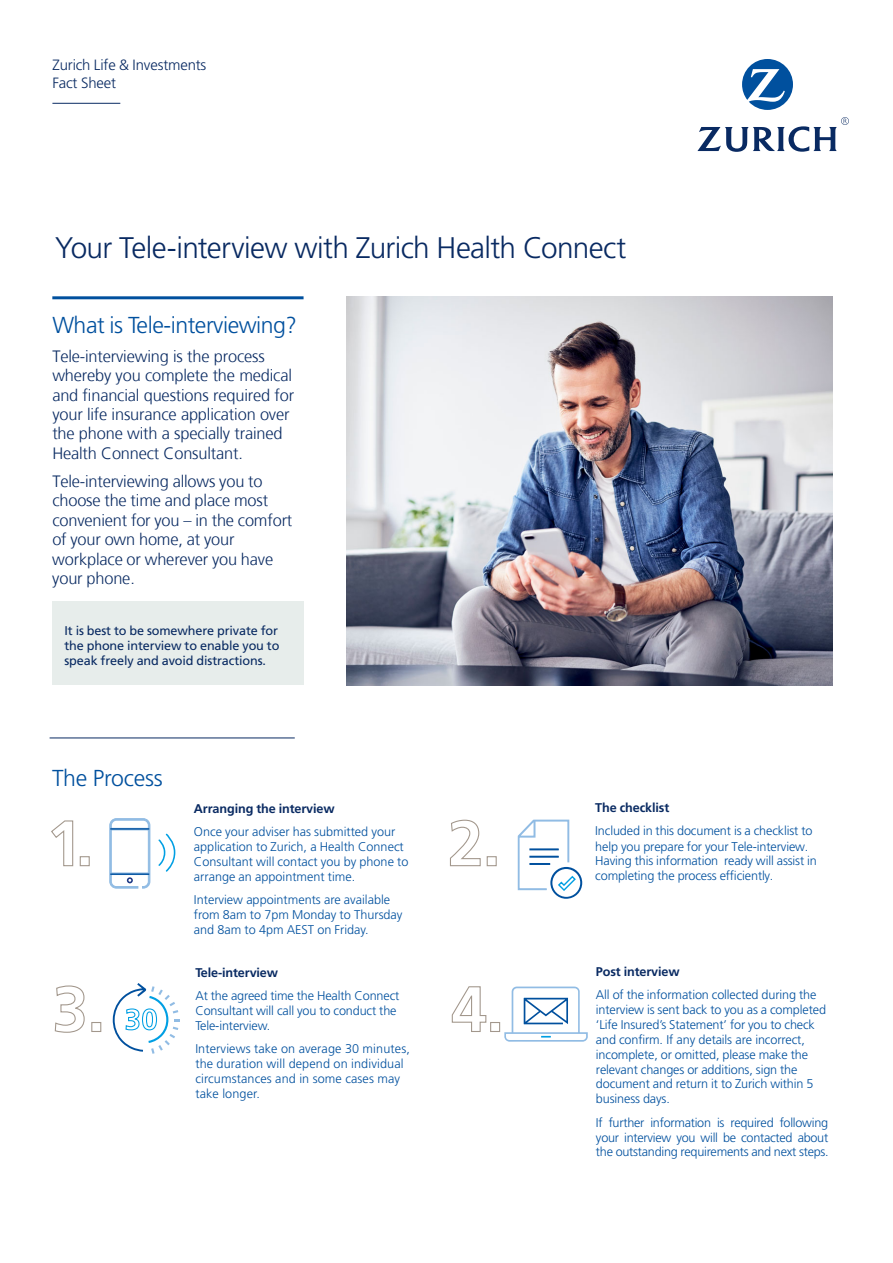
<style>
.page{position:relative;width:893px;height:1263px;background:#fff}
.page>*{position:absolute;margin:0;border:0;box-sizing:border-box;transform-origin:0 0}
.t1{font:300 29.85px "Frutiger LT Std";letter-spacing:-.025em;color:#092a62}
.t2{font:300 23.1px "Frutiger LT Std";letter-spacing:-.02em;color:#00509e}
.t3{font:300 16.35px/19.4px "Frutiger";letter-spacing:-.01em;color:#092a62}
.t4{font:300 14.85px/17.9px "Frutiger LT Std";letter-spacing:-.01em;color:#092a62}
.t5{font:300 12.6px/14.9px "Frutiger LT Std";letter-spacing:-.01em;color:#00509e}
.t6{font:300 12.6px/14.9px "Frutiger LT Std";letter-spacing:.01em;color:#00509e}
.t7{font:12.6px/14.9px "Frutiger LT Std";letter-spacing:-.01em;color:#092a62;text-align:justify}
.s1{font-weight:700;color:#092a62}
.s2{font-family:"Frutiger";font-weight:700;color:#092a62}
.s3{font-family:"Frutiger"}
</style>
<div class="page">
<hr style="left:52px;top:103px;width:68px;height:1px;background:#092a62">
<hr style="left:52px;top:296px;width:252px;height:3px;background:#00509e">
<svg style="left:51px;top:820px;width:23px;height:47px"></svg>
<div style="left:80px;top:856px;width:10px;height:10px;border:1px solid #a2978c"></div>
<svg style="left:450px;top:819px;width:31px;height:48px"></svg>
<div style="left:487px;top:856px;width:10px;height:10px;border:1px solid #a2978c"></div>
<svg style="left:54px;top:985px;width:31px;height:48px"></svg>
<div style="left:91px;top:1022px;width:10px;height:10px;border:1px solid #a2978c"></div>
<svg style="left:451px;top:986px;width:36px;height:46px"></svg>
<div style="left:490px;top:1022px;width:10px;height:10px;border:1px solid #a2978c"></div>
<hr style="left:50px;top:737px;width:245px;height:1px;background:#092a62">
<svg style="left:158px;top:834px;width:17px;height:38px"></svg>
<svg style="left:109px;top:818px;width:42px;height:71px"></svg>
<hr style="left:110px;top:828px;width:39px;height:2px;background:#00509e">
<hr style="left:110px;top:873px;width:39px;height:2px;background:#00509e">
<svg style="left:518px;top:820px;width:64px;height:79px"></svg>
<svg style="left:113px;top:983px;width:66px;height:71px"></svg>
<svg style="left:504px;top:986px;width:84px;height:56px"></svg>
<img style="left:347px;top:296px;width:486px;height:389px">
<div style="left:52px;top:601px;width:252px;height:83px;background:#e7edeb"></div>
<svg style="left:742px;top:59px;width:51px;height:51px"></svg>
<svg style="left:697px;top:117px;width:152px;height:35px"></svg>
<p class="t4" style="left:52px;top:56px;width:155px">Zurich Life &amp; Investments<br>Fact Sheet</p>
<p class="t1" style="left:55px;top:231px;width:573px">Your Tele-interview with Zurich Health Connect</p>
<p class="t2" style="left:52px;top:312px;width:246px">What is Tele-interviewing?</p>
<p class="t3" style="left:52px;top:347px;width:243px">Tele-interviewing is the process whereby you complete the medical and financial questions required for your life insurance application over the phone with a specially trained Health Connect Consultant.</p>
<p class="t3" style="left:52px;top:472px;width:242px">Tele-interviewing allows you to choose the time and place most convenient for you – in the comfort of your own home, at your workplace or wherever you have your phone.</p>
<p class="t7" style="left:64px;top:623px;width:216px">It is best to be somewhere private for the phone interview to enable you to speak freely and avoid distractions.</p>
<p class="t2" style="left:52px;top:765px;width:112px">The Process</p>
<p class="t5" style="left:194px;top:797px;width:203px;line-height:23.2px"><span class="s1">Arranging the interview<br></span>Once your adviser has submitted your</p>
<p class="t5" style="left:194px;top:839px;width:216px">application to Zurich, a Health Connect<br>Consultant will contact you by phone to arrange an appointment time.</p>
<p class="t5" style="left:194px;top:892px;width:210px">Interview appointments are available from 8am to 7pm Monday to Thursday and 8am to 4pm AEST on Friday.</p>
<p class="t5" style="left:195px;top:962px;width:206px;line-height:22.8px"><span class="s1">Tele-</span><span class="s2">in</span><span class="s1">terview<br></span>At the agreed time the Health Connect</p>
<p class="t5" style="left:195px;top:1003px;width:203px">Consultant will call you to conduct the<br>Tele-interview.</p>
<p class="t6" style="left:195px;top:1042px;width:216px">Interviews take on average 30 minutes, the duration will depend on individual circumstances and in some cases may take longer.</p>
<p class="t5" style="left:595px;top:796px;width:219px;line-height:23.2px"><span class="s1">The checklist<br></span>Included in this document is a checklist to</p>
<p class="t5" style="left:595px;top:839px;width:223px">help you prepare for your <span class="s3">T</span>ele-interview.<br>Having this information ready will assist in completing the process efficiently.</p>
<p class="t5" style="left:596px;top:960px;width:222px;line-height:23.2px"><span class="s1">Post interview<br></span>All of the information collected during the</p>
<p class="t5" style="left:596px;top:1002px;width:232px">interview is sent back to you as a completed ‘Life Insured’s Statement’ for you to check and confirm. If any details are incorrect, incomplete, or omitted, please make the relevant changes or additions, sign the document and return it to Zurich within 5 business days.</p>
<p class="t5" style="left:596px;top:1115px;width:234px;text-align:justify">If further information is required following your interview you will be contacted about the outstanding requirements and next steps.</p>
</div>
